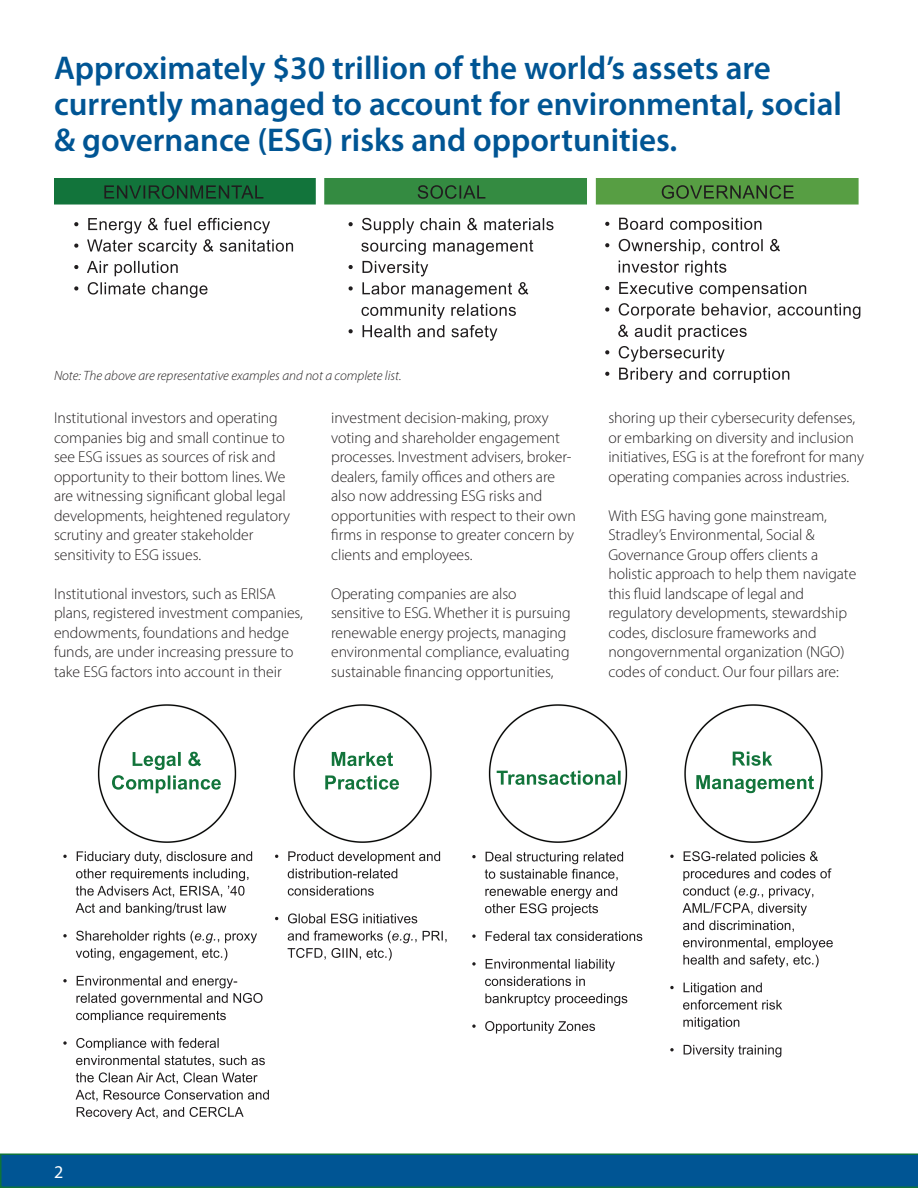
<style>
.page{position:relative;width:918px;height:1188px;background:#fff}
.page>*{position:absolute;margin:0;border:0;box-sizing:border-box;transform-origin:0 0}
.t1{font:600 33px/36px "Myriad Pro";color:#005594}
.t2{font:18px "Myriad Pro";color:#fff}
.t3{font:300 15.75px/19.5px "Myriad Pro";letter-spacing:-.005em;color:#231f20}
.t4{font:italic 300 13.5px "Myriad Pro";color:#231f20}
</style>
<div class="page">
<svg style="left:0;top:1154px;width:918px;height:34px;background:#01578d"></svg>
<img style="left:54px;top:178px;width:807px;height:206px">
<img style="left:88px;top:218px;width:173px;height:12px">
<img style="left:362px;top:218px;width:189px;height:12px">
<img style="left:619px;top:218px;width:142px;height:12px">
<img style="left:162px;top:185px;width:619px;height:14px">
<img style="left:63px;top:704px;width:770px;height:415px">
<img style="left:77px;top:851px;width:175px;height:10px">
<img style="left:288px;top:851px;width:152px;height:10px">
<img style="left:486px;top:852px;width:137px;height:10px">
<img style="left:692px;top:851px;width:126px;height:10px">
<img style="left:133px;top:752px;width:68px;height:18px">
<img style="left:325px;top:752px;width:68px;height:38px">
<img style="left:497px;top:771px;width:124px;height:14px">
<img style="left:696px;top:752px;width:118px;height:37px">
<h1 class="t1" style="left:54px;top:49px;width:789px">Approximately $30 trillion of the world’s assets are currently managed to account for environmental, social &amp; governance (ESG) risks and opportunities.</h1>
<p class="t4" style="left:54px;top:368px;width:349px">Note: The above are representative examples and not a complete list.</p>
<p class="t3" style="left:54px;top:408px;width:238px">Institutional investors and operating companies big and small continue to see ESG issues as sources of risk and opportunity to their bottom lines. We are witnessing significant global legal developments, heightened regulatory scrutiny and greater stakeholder sensitivity to ESG issues.</p>
<p class="t3" style="left:54px;top:584px;width:251px">Institutional investors, such as ERISA plans, registered investment companies, endowments, foundations and hedge funds, are under increasing pressure to take ESG factors into account in their</p>
<p class="t3" style="left:331px;top:408px;width:246px">investment decision-making, proxy voting and shareholder engagement processes. Investment advisers, broker&shy;dealers, family offices and others are also now addressing ESG risks and opportunities with respect to their own firms in response to greater concern by clients and employees.</p>
<p class="t3" style="left:331px;top:584px;width:241px">Operating companies are also sensitive to ESG. Whether it is pursuing renewable energy projects, managing environmental compliance, evaluating sustainable financing opportunities,</p>
<p class="t3" style="left:608px;top:408px;width:257px">shoring up their cybersecurity defenses, or embarking on diversity and inclusion initiatives, ESG is at the forefront for many operating companies across industries.</p>
<p class="t3" style="left:608px;top:506px;width:249px">With ESG having gone mainstream, Stradley’s Environmental, Social &amp; Governance Group offers clients a holistic approach to help them navigate this fluid landscape of legal and regulatory developments, stewardship codes, disclosure frameworks and nongovernmental organization (NGO) codes of conduct. Our four pillars are:</p>
<p class="t2" style="left:54px;top:1161px;width:11px">2</p>
</div>
